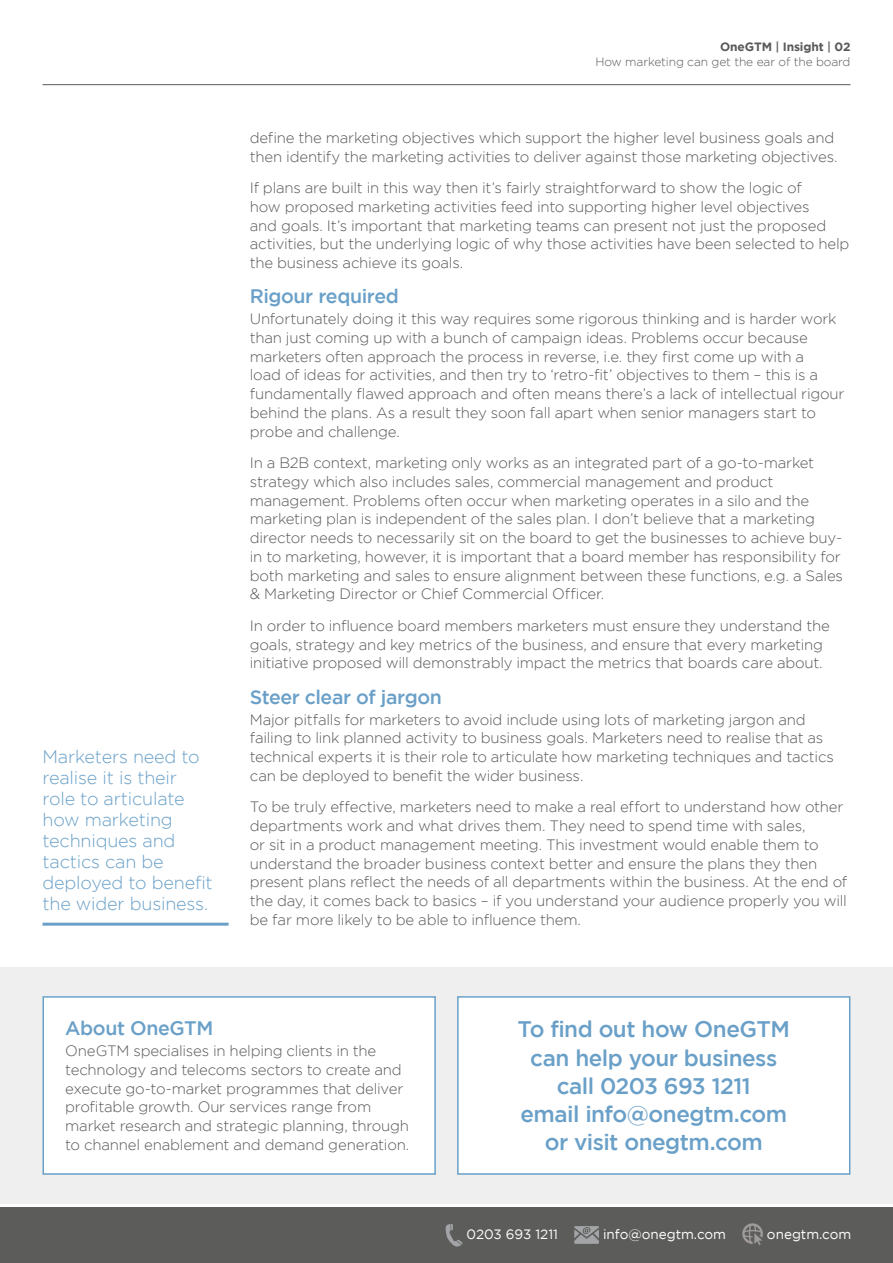
<style>
.page{position:relative;width:893px;height:1263px;background:#fff}
.page>*{position:absolute;margin:0;border:0;box-sizing:border-box;transform-origin:0 0}
.t1{font:500 22.5px/28px "Gotham";letter-spacing:-.025em;color:#6aa0c8;text-align:center}
.t2{font:500 19.5px "Gotham";letter-spacing:-.02em;color:#6aa0c8}
.t3{font:300 18px/21px "Gotham";letter-spacing:-.01em;color:#6aa0c8}
.t4{font:300 15px/18.8px "Gotham";letter-spacing:-.015em;color:#58595b}
.t5{font:13.5px "Gotham";color:#fff}
.t6{font:300 12px/15px "Gotham";letter-spacing:-.01em;color:#58595b;text-align:right}
.s1{font-weight:700}
.s2{font-weight:500}
</style>
<div class="page">
<div style="left:0;top:967px;width:893px;height:236px;background:#efeff0"></div>
<div style="left:43px;top:997px;width:392px;height:177px;background:#fff"></div>
<div style="left:43px;top:996px;width:393px;height:179px;border:2px solid #6aa0c8"></div>
<div style="left:458px;top:997px;width:392px;height:177px;background:#fff"></div>
<div style="left:457px;top:996px;width:393px;height:179px;border:2px solid #6aa0c8"></div>
<div style="left:0;top:1208px;width:893px;height:55px;background:#5c5c5a"></div>
<hr style="left:43px;top:84px;width:807px;height:1px;background:#58595b">
<svg style="left:446px;top:1224px;width:17px;height:23px"></svg>
<svg style="left:574px;top:1226px;width:25px;height:18px"></svg>
<svg style="left:742px;top:1223px;width:21px;height:22px"></svg>
<hr style="left:43px;top:923px;width:186px;height:3px;background:#6aa0c8">
<p class="t3" style="left:43px;top:746px;width:172px">Marketers need to realise it is their role to articulate how marketing techniques and tactics can be deployed to benefit the wider business.</p>
<p class="t6" style="left:595px;top:39px;width:257px"><span class="s1">OneGTM</span> <span class="s2">|</span> <span class="s1">Insight</span> <span class="s2">|</span> <span class="s1">02<br></span>How marketing can get the ear of the board</p>
<p class="t4" style="left:250px;top:128px;width:589px">define the marketing objectives which support the higher level business goals and then identify the marketing activities to deliver against those marketing objectives.</p>
<p class="t4" style="left:250px;top:178px;width:601px">If plans are built in this way then it’s fairly straightforward to show the logic of<br>how proposed marketing activities feed into supporting higher level objectives<br>and goals. It’s important that marketing teams can present not just the proposed activities, but the underlying logic of why those activities have been selected to help the business achieve its goals.</p>
<h2 class="t2" style="left:250px;top:285px;width:151px">Rigour required</h2>
<p class="t4" style="left:250px;top:309px;width:596px">Unfortunately doing it this way requires some rigorous thinking and is harder work than just coming up with a bunch of campaign ideas. Problems occur because marketers often approach the process in reverse, i.e. they first come up with a<br>load of ideas for activities, and then try to ‘retro-fit’ objectives to them – this is a fundamentally flawed approach and often means there’s a lack of intellectual rigour behind the plans. As a result they soon fall apart when senior managers start to probe and challenge.</p>
<p class="t4" style="left:250px;top:453px;width:595px">In a B2B context, marketing only works as an integrated part of a go-to-market strategy which also includes sales, commercial management and product management. Problems often occur when marketing operates in a silo and the marketing plan is independent of the sales plan. I don’t believe that a marketing director needs to necessarily sit on the board to get the businesses to achieve buy&shy;in to marketing, however, it is important that a board member has responsibility for both marketing and sales to ensure alignment between these functions, e.g. a Sales &amp; Marketing Director or Chief Commercial Officer.</p>
<p class="t4" style="left:250px;top:616px;width:582px">In order to influence board members marketers must ensure they understand the goals, strategy and key metrics of the business, and ensure that every marketing initiative proposed will demonstrably impact the metrics that boards care about.</p>
<h2 class="t2" style="left:250px;top:686px;width:194px">Steer clear of jargon</h2>
<p class="t4" style="left:250px;top:710px;width:586px">Major pitfalls for marketers to avoid include using lots of marketing jargon and failing to link planned activity to business goals. Marketers need to realise that as technical experts it is their role to articulate how marketing techniques and tactics can be deployed to benefit the wider business.</p>
<p class="t4" style="left:250px;top:797px;width:599px">To be truly effective, marketers need to make a real effort to understand how other departments work and what drives them. They need to spend time with sales,<br>or sit in a product management meeting. This investment would enable them to understand the broader business context better and ensure the plans they then present plans reflect the needs of all departments within the business. At the end of the day, it comes back to basics – if you understand your audience properly you will be far more likely to be able to influence them.</p>
<h2 class="t2" style="left:65px;top:1017px;width:150px">About OneGTM</h2>
<p class="t4" style="left:65px;top:1041px;width:346px">OneGTM specialises in helping clients in the technology and telecoms sectors to create and execute go-to-market programmes that deliver profitable growth. Our services range from market research and strategic planning, through to channel enablement and demand generation.</p>
<h1 class="t1" style="left:517px;top:1015px;width:274px">To find out how OneGTM can help your business call 0203 693 1211<br>email info@onegtm.com or visit onegtm.com</h1>
<p class="t5" style="left:466px;top:1226px;width:93px">0203 693 1211</p>
<p class="t5" style="left:603px;top:1226px;width:125px">info@onegtm.com</p>
<p class="t5" style="left:767px;top:1226px;width:86px">onegtm.com</p>
</div>
